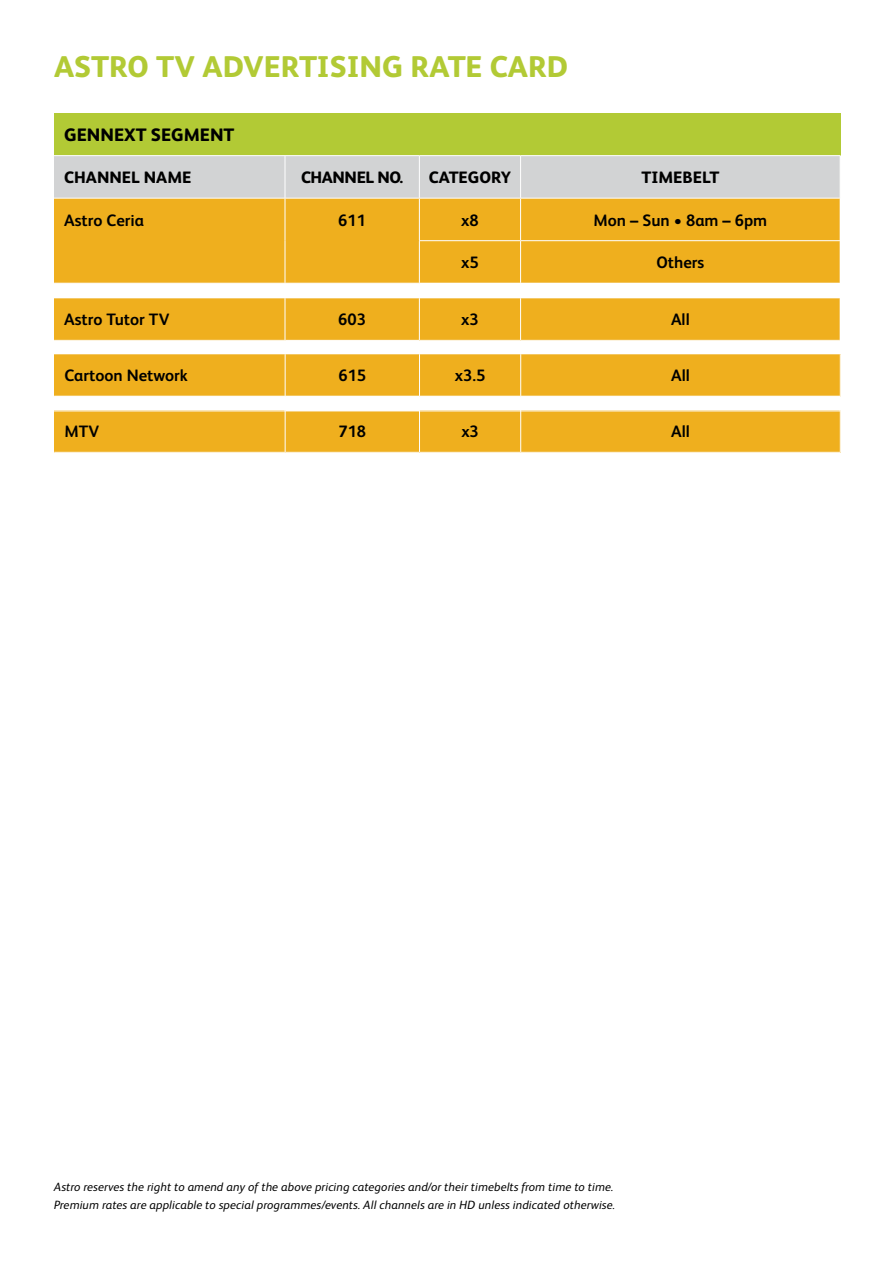
<style>
.page{position:relative;width:893px;height:1263px;background:#fff}
.page>*{position:absolute;margin:0;border:0;box-sizing:border-box;transform-origin:0 0}
.t1{font:800 30px "FS Albert Pro";color:#b2ca35}
.t2{font:800 18px "FS Albert Pro";color:#000}
.t3{font:700 16.5px "FS Albert Pro";color:#000}
.t4{font:800 16.5px "FS Albert Pro";color:#000}
.t5{font:800 16.5px "FS Albert Pro";letter-spacing:-.025em;color:#000}
.t6{font:italic 12px/18px "FS Albert Pro";letter-spacing:.01em;color:#000}
</style>
<div class="page">
<div style="left:54px;top:113px;width:786px;height:43px;background:#b2ca35"></div>
<div style="left:54px;top:156px;width:786px;height:42px;background:#d2d3d4"></div>
<div style="left:285px;top:410px;width:134px;height:42px;background:#efaf1e"></div>
<div style="left:521px;top:241px;width:319px;height:42px;background:#efaf1e"></div>
<div style="left:419px;top:241px;width:102px;height:42px;background:#efaf1e"></div>
<div style="left:521px;top:198px;width:319px;height:43px;background:#efaf1e"></div>
<div style="left:419px;top:198px;width:102px;height:43px;background:#efaf1e"></div>
<div style="left:285px;top:198px;width:134px;height:85px;background:#efaf1e"></div>
<div style="left:54px;top:198px;width:231px;height:85px;background:#efaf1e"></div>
<svg style="left:286px;top:298px;width:133px;height:113px;fill:#efaf1e"></svg>
<div style="left:521px;top:410px;width:319px;height:42px;background:#efaf1e"></div>
<div style="left:419px;top:410px;width:102px;height:42px;background:#efaf1e"></div>
<div style="left:54px;top:410px;width:231px;height:42px;background:#efaf1e"></div>
<div style="left:521px;top:354px;width:319px;height:42px;background:#efaf1e"></div>
<div style="left:419px;top:354px;width:102px;height:42px;background:#efaf1e"></div>
<div style="left:54px;top:354px;width:231px;height:42px;background:#efaf1e"></div>
<div style="left:521px;top:298px;width:319px;height:42px;background:#efaf1e"></div>
<div style="left:419px;top:298px;width:102px;height:42px;background:#efaf1e"></div>
<div style="left:54px;top:298px;width:231px;height:42px;background:#efaf1e"></div>
<hr style="left:285px;top:156px;width:1px;height:42px;background:#fff">
<hr style="left:520px;top:156px;width:1px;height:42px;background:#fff">
<hr style="left:285px;top:155px;width:134px;height:1px;background:#fff">
<hr style="left:285px;top:199px;width:1px;height:42px;background:#fff">
<hr style="left:285px;top:241px;width:1px;height:42px;background:#fff">
<hr style="left:285px;top:198px;width:134px;height:1px;background:#fff">
<hr style="left:419px;top:199px;width:1px;height:41px;background:#fff">
<hr style="left:520px;top:199px;width:1px;height:41px;background:#fff">
<hr style="left:419px;top:241px;width:1px;height:42px;background:#fff">
<hr style="left:419px;top:240px;width:102px;height:1px;background:#fff">
<hr style="left:520px;top:241px;width:1px;height:42px;background:#fff">
<hr style="left:521px;top:240px;width:319px;height:1px;background:#fff">
<hr style="left:419px;top:156px;width:1px;height:42px;background:#fff">
<hr style="left:419px;top:298px;width:1px;height:42px;background:#fff">
<hr style="left:285px;top:340px;width:134px;height:1px;background:#fff">
<hr style="left:285px;top:353px;width:134px;height:1px;background:#fff">
<hr style="left:285px;top:410px;width:1px;height:42px;background:#fff">
<hr style="left:419px;top:410px;width:1px;height:42px;background:#fff">
<hr style="left:520px;top:410px;width:1px;height:42px;background:#fff">
<hr style="left:54px;top:155px;width:231px;height:1px;background:#fff">
<hr style="left:419px;top:155px;width:102px;height:1px;background:#fff">
<hr style="left:521px;top:155px;width:319px;height:1px;background:#fff">
<hr style="left:54px;top:198px;width:231px;height:1px;background:#fff">
<hr style="left:419px;top:198px;width:102px;height:1px;background:#fff">
<hr style="left:521px;top:198px;width:319px;height:1px;background:#fff">
<hr style="left:520px;top:298px;width:1px;height:42px;background:#fff">
<hr style="left:54px;top:411px;width:231px;height:1px;background:#fff">
<hr style="left:419px;top:411px;width:102px;height:1px;background:#fff">
<hr style="left:521px;top:411px;width:319px;height:1px;background:#fff">
<hr style="left:520px;top:354px;width:1px;height:42px;background:#fff">
<hr style="left:285px;top:411px;width:134px;height:1px;background:#fff">
<hr style="left:419px;top:354px;width:1px;height:42px;background:#fff">
<hr style="left:285px;top:396px;width:134px;height:1px;background:#fff">
<hr style="left:285px;top:409px;width:134px;height:1px;background:#fff">
<h1 class="t1" style="left:54px;top:43px;width:515px">ASTRO TV ADVERTISING RATE CARD</h1>
<h2 class="t2" style="left:64px;top:121px;width:172px">GENNEXT SEGMENT</h2>
<h3 class="t4" style="left:64px;top:165px;width:129px">CHANNEL NAME</h3>
<h3 class="t5" style="left:301px;top:165px;width:104px">CHANNEL NO.</h3>
<h3 class="t4" style="left:429px;top:165px;width:84px">CATEGORY</h3>
<h3 class="t4" style="left:641px;top:165px;width:79px">TIMEBELT</h3>
<h3 class="t3" style="left:64px;top:208px;width:81px">Astro Ceria</h3>
<h3 class="t3" style="left:338px;top:208px;width:29px">611</h3>
<h3 class="t3" style="left:461px;top:208px;width:19px">x8</h3>
<h3 class="t3" style="left:593px;top:208px;width:175px">Mon – Sun • 8am – 6pm</h3>
<h3 class="t3" style="left:461px;top:251px;width:19px">x5</h3>
<h3 class="t3" style="left:656px;top:251px;width:49px">Others</h3>
<h3 class="t3" style="left:64px;top:308px;width:107px">Astro Tutor TV</h3>
<h3 class="t3" style="left:338px;top:308px;width:29px">603</h3>
<h3 class="t3" style="left:461px;top:308px;width:19px">x3</h3>
<h3 class="t3" style="left:671px;top:308px;width:20px">All</h3>
<h3 class="t3" style="left:64px;top:364px;width:125px">Cartoon Network</h3>
<h3 class="t3" style="left:338px;top:364px;width:29px">615</h3>
<h3 class="t3" style="left:455px;top:364px;width:32px">x3.5</h3>
<h3 class="t3" style="left:671px;top:364px;width:20px">All</h3>
<h3 class="t3" style="left:64px;top:420px;width:36px">MTV</h3>
<h3 class="t3" style="left:338px;top:420px;width:29px">718</h3>
<h3 class="t3" style="left:461px;top:420px;width:19px">x3</h3>
<h3 class="t3" style="left:671px;top:420px;width:20px">All</h3>
<p class="t6" style="left:54px;top:1177px;width:563px">Astro reserves the right to amend any of the above pricing categories and/or their timebelts from time to time.<br>Premium rates are applicable to special programmes/events. All channels are in HD unless indicated otherwise.</p>
</div>
